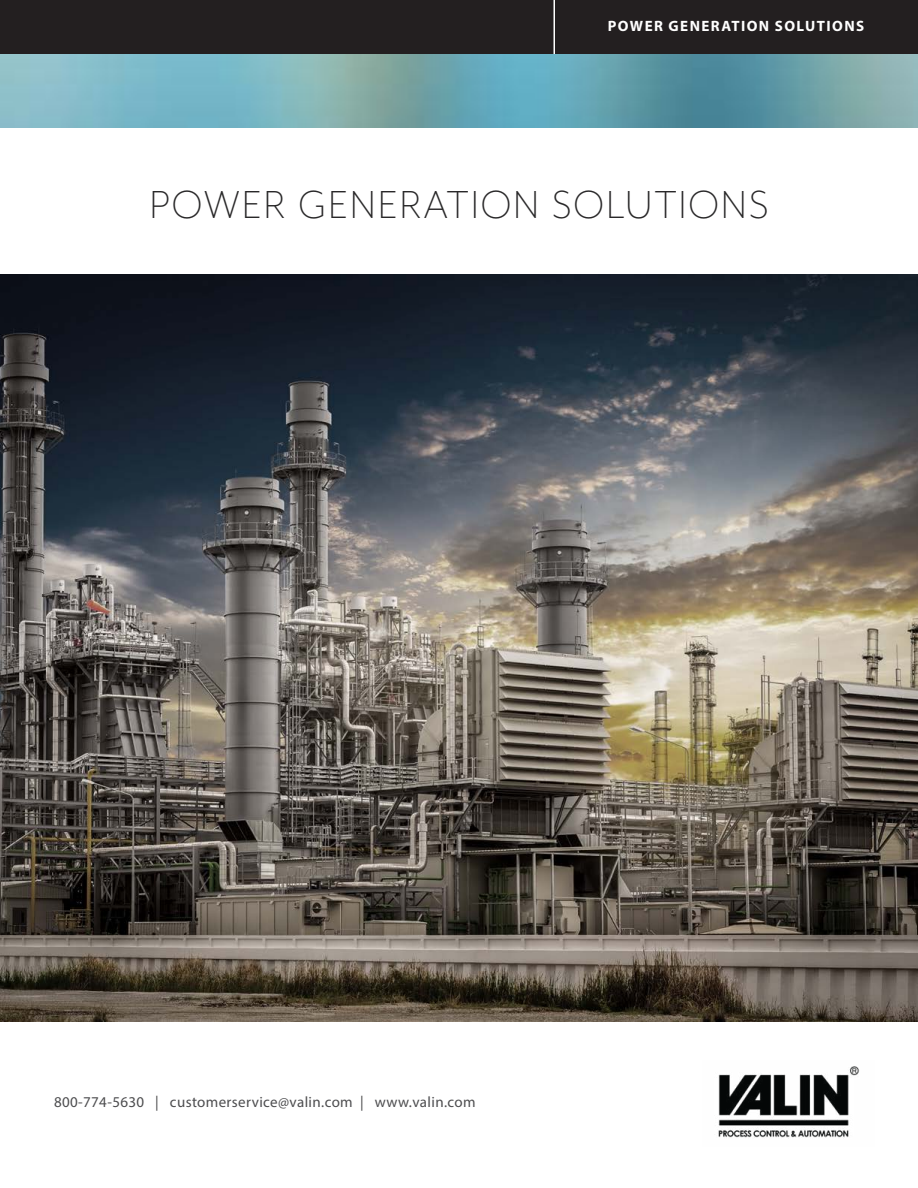
<style>
.page{position:relative;width:918px;height:1188px;background:#fff}
.page>*{position:absolute;margin:0;border:0;box-sizing:border-box;transform-origin:0 0}
.t1{font:300 45px "Mr Eaves XL Mod OT";letter-spacing:.05em;color:#292829}
.t2{font:15px "Myriad Pro";letter-spacing:.025em;color:#4d4d4f}
.t3{font:700 15px "Myriad Pro";letter-spacing:.095em;color:#fff}
</style>
<div class="page">
<img style="left:0;top:54px;width:918px;height:74px">
<div style="left:0;top:0;width:918px;height:54px;background:#231f20"></div>
<img style="left:0;top:274px;width:918px;height:747px">
<img style="left:718px;top:1066px;width:142px;height:72px">
<hr style="left:554px;top:0;width:1px;height:54px;background:#fff">
<p class="t3" style="left:608px;top:16px;width:258px">POWER GENERATION SOLUTIONS</p>
<h1 class="t1" style="left:150px;top:180px;width:620px">POWER GENERATION SOLUTIONS</h1>
<p class="t2" style="left:54px;top:1093px;width:423px">800-774-5630 | customerservice@valin.com | www.valin.com</p>
</div>
